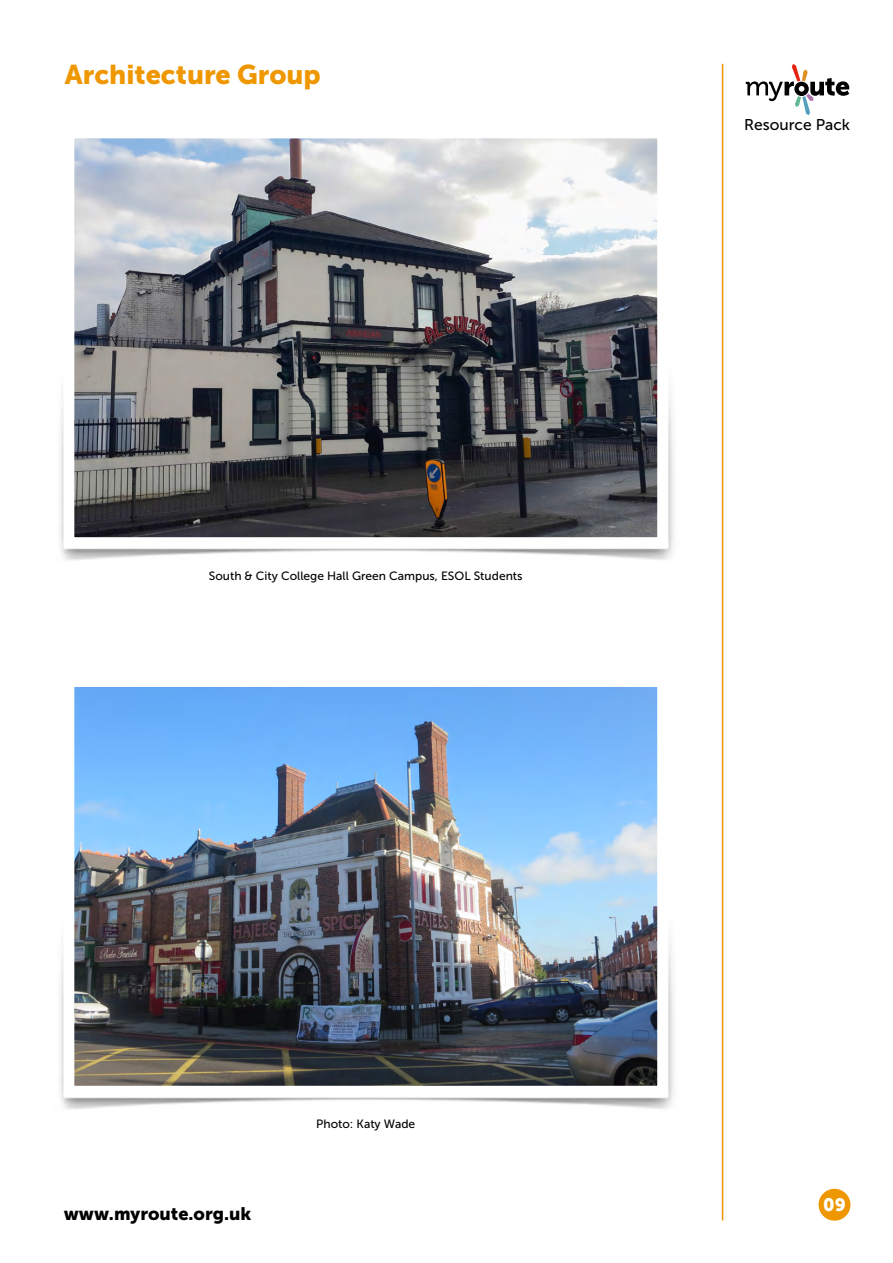
<style>
.page{position:relative;width:893px;height:1263px;background:#fff}
.page>*{position:absolute;margin:0;border:0;box-sizing:border-box;transform-origin:0 0}
.t1{font:27px "Museo Sans 900";color:#ef9700}
.t2{font:18px "Museo Sans 900";color:#000}
.t3{font:18px "Museo Sans 900";color:#fff}
.t4{font:15.6px "Museo Sans 500";color:#000}
.t5{font:12px "Museo Sans 500";color:#000}
</style>
<div class="page">
<hr style="left:722px;top:64px;width:1px;height:1156px;background:#ef9700">
<div style="left:819px;top:1189px;width:31px;height:32px;background:#ef9700;border-radius:50%"></div>
<svg style="left:746px;top:64px;width:103px;height:51px"></svg>
<svg style="left:58px;top:138px;width:615px;height:415px"></svg>
<img style="left:58px;top:687px;width:615px;height:415px">
<h1 class="t1" style="left:65px;top:59px;width:257px">Architecture Group</h1>
<p class="t5" style="left:209px;top:569px;width:315px">South &amp; City College Hall Green Campus, ESOL Students</p>
<h2 class="t2" style="left:64px;top:1204px;width:189px">www.myroute.org.uk</h2>
<p class="t5" style="left:316px;top:1118px;width:101px">Photo: Katy Wade</p>
<h3 class="t4" style="left:744px;top:116px;width:107px">Resource Pack</h3>
<h2 class="t3" style="left:823px;top:1195px;width:24px">09</h2>
</div>
